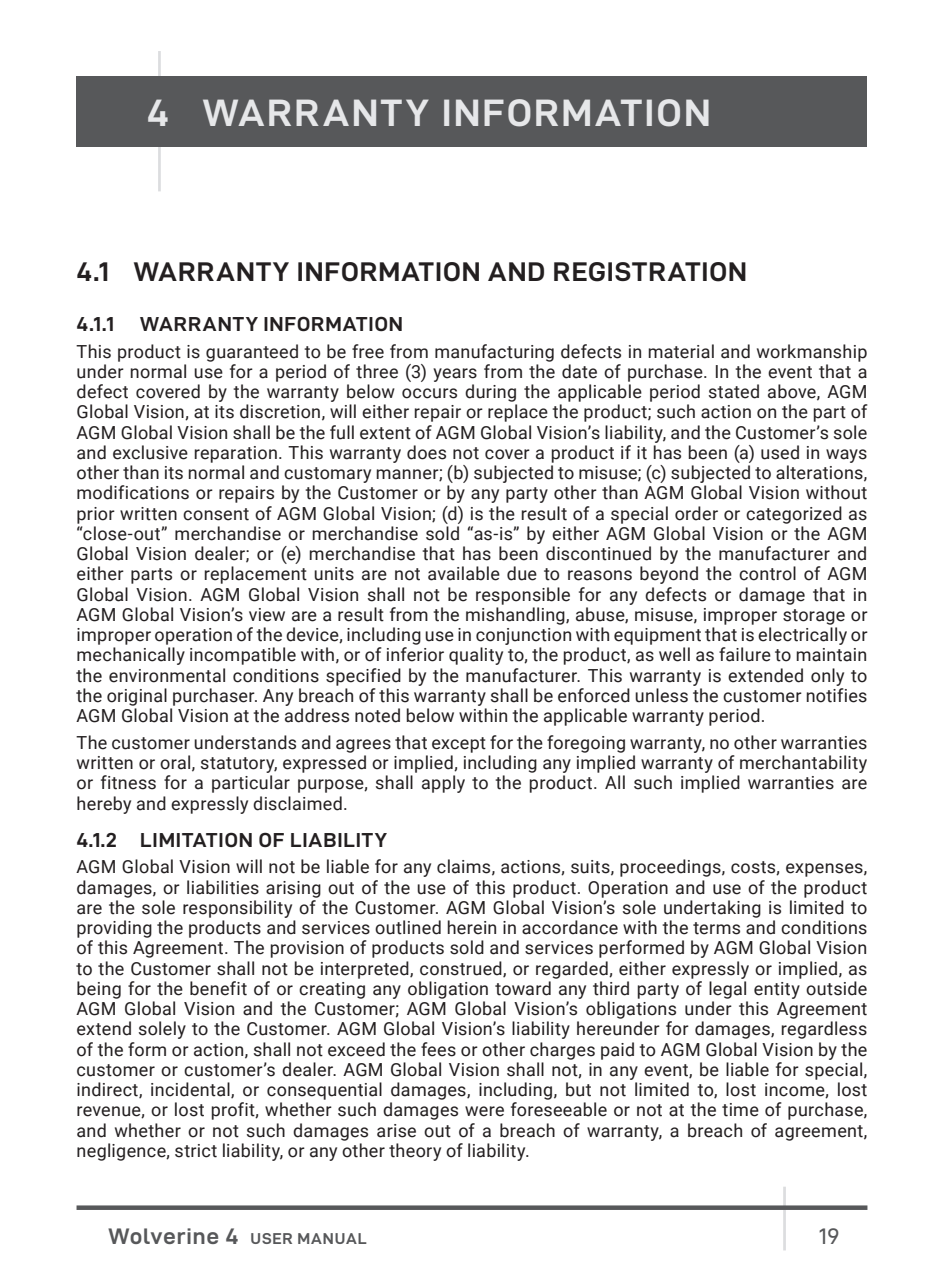
<style>
.page{position:relative;width:944px;height:1276px;background:#fff}
.page>*{position:absolute;margin:0;border:0;box-sizing:border-box;transform-origin:0 0}
.t1{font:38.25px "D DIN Exp Bold";letter-spacing:.055em;color:#e6e7e9}
.t2{font:27px "D DIN Exp Bold";letter-spacing:.03em;color:#231f20}
.t3{font:22.5px "D DIN Exp Bold";letter-spacing:.035em;color:#57585a}
.t4{font:22.5px "D DIN Exp";color:#57585a}
.t5{font:20.25px "D DIN Exp Bold";letter-spacing:.04em;color:#231f20}
.t6{font:18px/20.2px "Roboto";letter-spacing:.015em;color:#231f20;text-align:justify}
.s1{font-size:15.75px}
</style>
<div class="page">
<hr style="left:783px;top:1186px;width:3px;height:64px;background:#dcdddf">
<div style="left:77px;top:1205px;width:790px;height:5px;background:#57585a"></div>
<hr style="left:158px;top:51px;width:3px;height:140px;background:#dcdddf">
<div style="left:77px;top:77px;width:790px;height:70px;background:#57585a"></div>
<h1 class="t1" style="left:147px;top:92px;width:566px">4 WARRANTY INFORMATION</h1>
<h2 class="t2" style="left:77px;top:257px;width:672px">4.1 WARRANTY INFORMATION AND REGISTRATION</h2>
<p class="t5" style="left:77px;top:313px;width:39px">4.1.1</p>
<p class="t5" style="left:140px;top:313px;width:264px">WARRANTY INFORMATION</p>
<p class="t6" style="left:77px;top:340px;width:792px">This product is guaranteed to be free from manufacturing defects in material and workmanship under normal use for a period of three (3) years from the date of purchase. In the event that a defect covered by the warranty below occurs during the applicable period stated above, AGM Global Vision, at its discretion, will either repair or replace the product; such action on the part of AGM Global Vision shall be the full extent of AGM Global Vision’s liability, and the Customer’s sole and exclusive reparation. This warranty does not cover a product if it has been (a) used in ways other than its normal and customary manner; (b) subjected to misuse; (c) subjected to alterations, modifications or repairs by the Customer or by any party other than AGM Global Vision without prior written consent of AGM Global Vision; (d) is the result of a special order or categorized as “close-out” merchandise or merchandise sold “as-is” by either AGM Global Vision or the AGM Global Vision dealer; or (e) merchandise that has been discontinued by the manufacturer and either parts or replacement units are not available due to reasons beyond the control of AGM Global Vision. AGM Global Vision shall not be responsible for any defects or damage that in AGM Global Vision’s view are a result from the mishandling, abuse, misuse, improper storage or improper operation of the device, including use in conjunction with equipment that is electrically or mechanically incompatible with, or of inferior quality to, the product, as well as failure to maintain the environmental conditions specified by the manufacturer. This warranty is extended only to the original purchaser. Any breach of this warranty shall be enforced unless the customer notifies AGM Global Vision at the address noted below within the applicable warranty period.</p>
<p class="t6" style="left:77px;top:731px;width:792px">The customer understands and agrees that except for the foregoing warranty, no other warranties written or oral, statutory, expressed or implied, including any implied warranty of merchantability or fitness for a particular purpose, shall apply to the product. All such implied warranties are hereby and expressly disclaimed.</p>
<p class="t5" style="left:77px;top:828px;width:312px">4.1.2 LIMITATION OF LIABILITY</p>
<p class="t6" style="left:77px;top:856px;width:792px">AGM Global Vision will not be liable for any claims, actions, suits, proceedings, costs, expenses, damages, or liabilities arising out of the use of this product. Operation and use of the product are the sole responsibility of the Customer. AGM Global Vision’s sole undertaking is limited to providing the products and services outlined herein in accordance with the terms and conditions of this Agreement. The provision of products sold and services performed by AGM Global Vision to the Customer shall not be interpreted, construed, or regarded, either expressly or implied, as being for the benefit of or creating any obligation toward any third party of legal entity outside AGM Global Vision and the Customer; AGM Global Vision’s obligations under this Agreement extend solely to the Customer. AGM Global Vision’s liability hereunder for damages, regardless of the form or action, shall not exceed the fees or other charges paid to AGM Global Vision by the customer or customer’s dealer. AGM Global Vision shall not, in any event, be liable for special, indirect, incidental, or consequential damages, including, but not limited to, lost income, lost revenue, or lost profit, whether such damages were foreseeable or not at the time of purchase, and whether or not such damages arise out of a breach of warranty, a breach of agreement, negligence, strict liability, or any other theory of liability.</p>
<p class="t3" style="left:108px;top:1223px;width:260px">Wolverine 4 <span class="s1">USER MANUAL</span></p>
<p class="t4" style="left:819px;top:1223px;width:22px">19</p>
</div>
